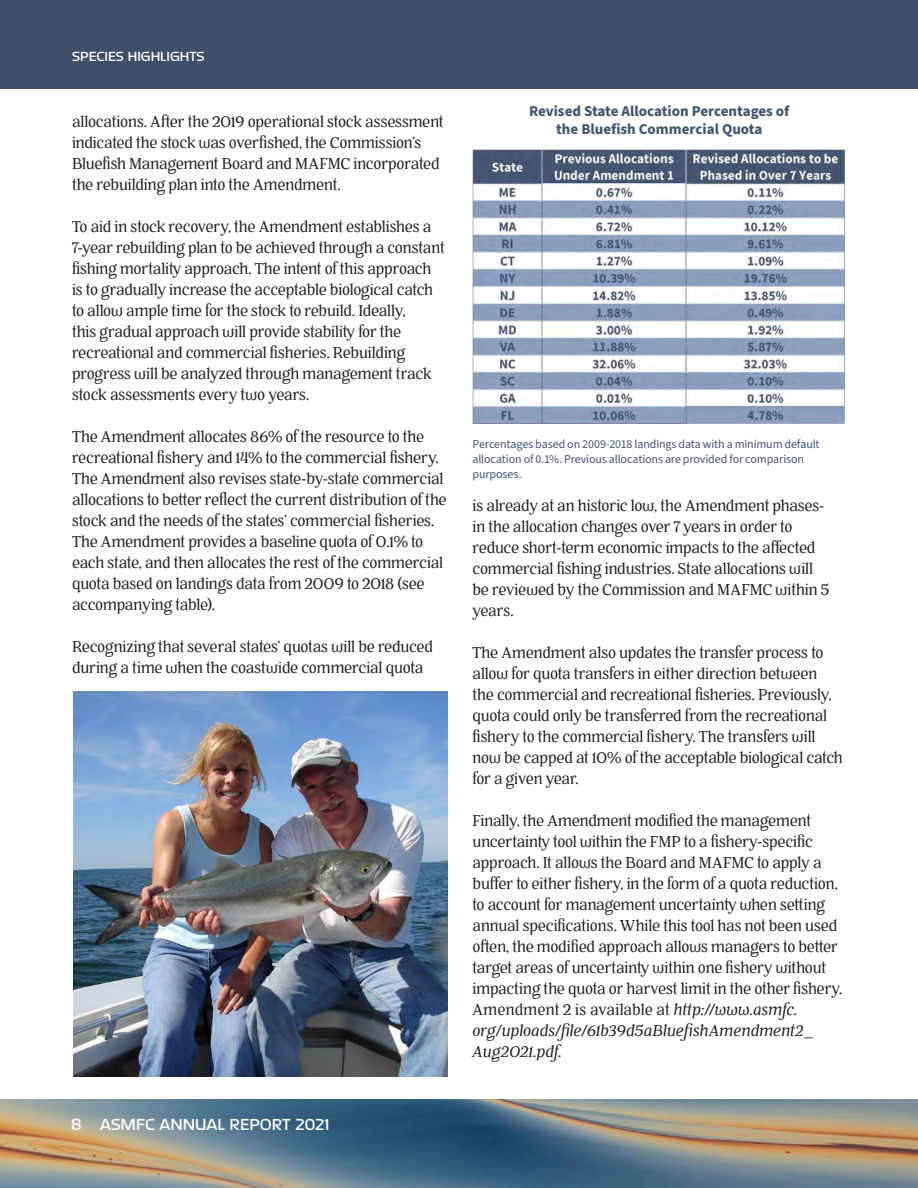
<style>
.page{position:relative;width:918px;height:1188px;background:#fff}
.page>*{position:absolute;margin:0;border:0;box-sizing:border-box;transform-origin:0 0}
.t1{font:500 18px "September";color:#fff}
.t2{font:16.5px/21px "Battlefin";letter-spacing:-.015em;color:#231f20}
.t3{font:italic 16.5px/21px "Battlefin";color:#231f20}
.t4{font:700 15px "Source Sans Pro";color:#405572}
.t5{font:500 15px "September";color:#fff}
.t6{font:12px/15px "Source Sans Pro";letter-spacing:-.01em;color:#405572}
.s1{font-style:normal}
</style>
<div class="page">
<img style="left:0;top:1100px;width:918px;height:88px">
<img style="left:472px;top:149px;width:373px;height:275px">
<img style="left:74px;top:691px;width:373px;height:385px">
<div style="left:0;top:0;width:918px;height:88px;background:#404f69"></div>
<p class="t5" style="left:72px;top:46px;width:134px">SPECIES HIGHLIGHTS</p>
<p class="t2" style="left:72px;top:112px;width:373px">allocations. After the 2019 operational stock assessment indicated the stock was overfished, the Commission’s Bluefish Management Board and MAFMC incorporated the rebuilding plan into the Amendment.</p>
<p class="t2" style="left:72px;top:217px;width:374px">To aid in stock recovery, the Amendment establishes a 7-year rebuilding plan to be achieved through a constant fishing mortality approach. The intent of this approach is to gradually increase the acceptable biological catch to allow ample time for the stock to rebuild. Ideally,<br>this gradual approach will provide stability for the recreational and commercial fisheries. Rebuilding progress will be analyzed through management track stock assessments every two years.</p>
<p class="t2" style="left:72px;top:427px;width:376px">The Amendment allocates 86% of the resource to the recreational fishery and 14% to the commercial fishery.<br>The Amendment also revises state-by-state commercial allocations to better reflect the current distribution of the stock and the needs of the states’ commercial fisheries.<br>The Amendment provides a baseline quota of 0.1% to each state, and then allocates the rest of the commercial quota based on landings data from 2009 to 2018 (see accompanying table).</p>
<p class="t2" style="left:72px;top:637px;width:363px">Recognizing that several states’ quotas will be reduced during a time when the coastwide commercial quota</p>
<p class="t1" style="left:71px;top:1113px;width:260px">8 ASMFC ANNUAL REPORT 2021</p>
<p class="t4" style="left:529px;top:101px;width:262px">Revised State Allocation Percentages of</p>
<p class="t4" style="left:556px;top:119px;width:208px">the Bluefish Commercial Quota</p>
<p class="t6" style="left:472px;top:437px;width:349px">Percentages based on 2009-2018 landings data with a minimum default allocation of 0.1%. Previous allocations are provided for comparison purposes.</p>
<p class="t2" style="left:473px;top:495px;width:359px">is already at an historic low, the Amendment phases&shy;in the allocation changes over 7 years in order to reduce short-term economic impacts to the affected commercial fishing industries. State allocations will be reviewed by the Commission and MAFMC within 5 years.</p>
<p class="t2" style="left:473px;top:642px;width:372px">The Amendment also updates the transfer process to allow for quota transfers in either direction between the commercial and recreational fisheries. Previously, quota could only be transferred from the recreational fishery to the commercial fishery. The transfers will now be capped at 10% of the acceptable biological catch for a given year.</p>
<p class="t2" style="left:473px;top:810px;width:371px">Finally, the Amendment modified the management uncertainty tool within the FMP to a fishery-specific approach. It allows the Board and MAFMC to apply a buffer to either fishery, in the form of a quota reduction, to account for management uncertainty when setting annual specifications. While this tool has not been used often, the modified approach allows managers to better target areas of uncertainty within one fishery without impacting the quota or harvest limit in the other fishery.</p>
<p class="t3" style="left:473px;top:999px;width:342px"><span class="s1">Amendment 2 is available at</span> http://www.asmfc. org/uploads/file/61b39d5aBluefishAmendment2_<br>Aug2021.pdf.</p>
</div>
